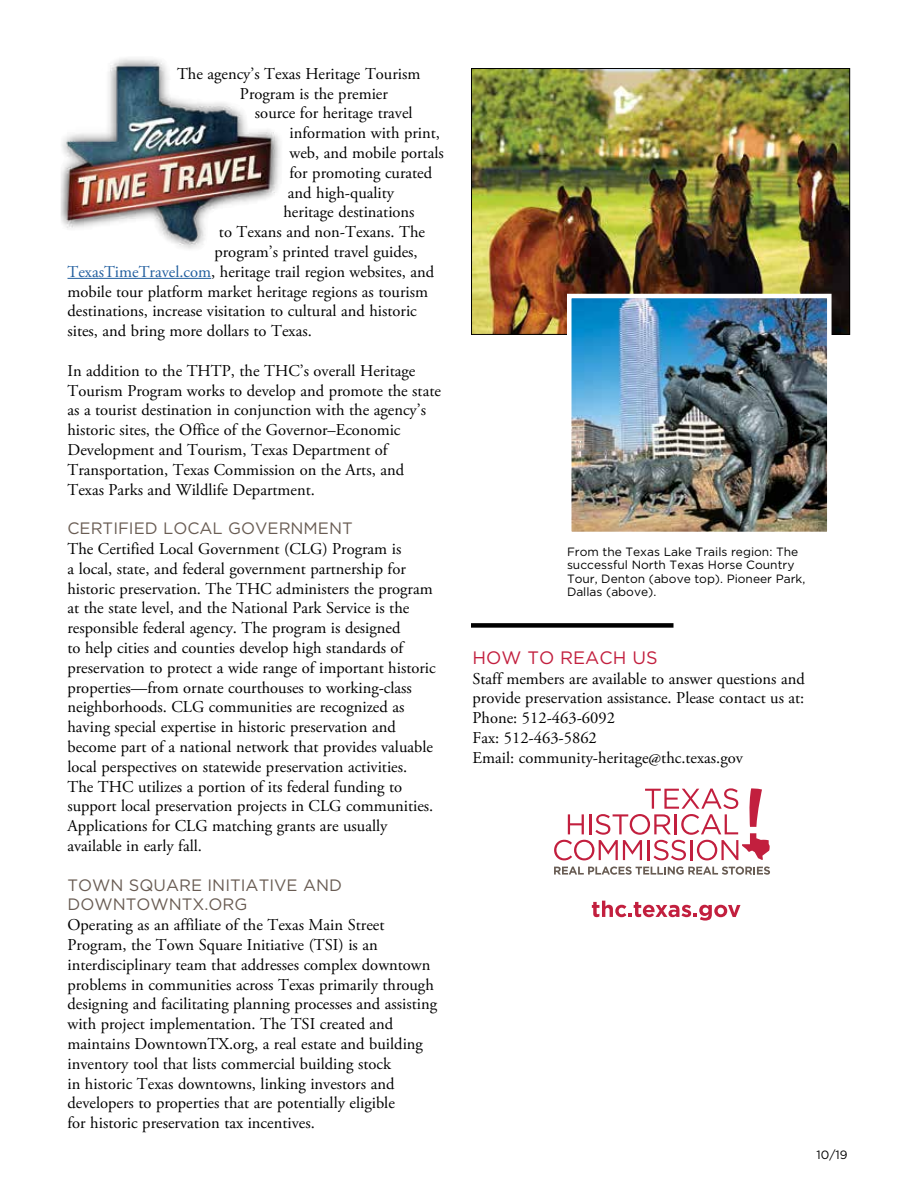
<style>
.page{position:relative;width:918px;height:1188px;background:#fff}
.page>*{position:absolute;margin:0;border:0;box-sizing:border-box;transform-origin:0 0}
.t1{font:18px "Gotham";color:#c21f3e}
.t2{font:16.5px/19.8px "Adobe Garamond Pro";color:#000}
.t3{font:16.5px/19.8px "Gotham";color:#695c53}
.t4{font:12px/13.5px "Gotham";color:#000}
.s1{color:#215e9e}
</style>
<div class="page">
<hr style="left:68px;top:278px;width:143px;height:1px;background:#215e9e">
<img style="left:473px;top:70px;width:375px;height:263px">
<div style="left:471px;top:68px;width:379px;height:267px;border:1px solid #000"></div>
<div style="left:471px;top:623px;width:203px;height:5px;background:#000"></div>
<img style="left:572px;top:299px;width:255px;height:232px">
<div style="left:567px;top:294px;width:265px;height:242px;border:4px solid #fff"></div>
<svg style="left:554px;top:788px;width:216px;height:72px"></svg>
<svg style="left:554px;top:866px;width:216px;height:9px"></svg>
<svg style="left:592px;top:901px;width:148px;height:20px"></svg>
<img style="left:61px;top:58px;width:219px;height:191px">
<p class="t2" style="left:240px;top:64px;width:182px;text-indent:-63px">The agency’s Texas Heritage Tourism<br>Program is the premier</p>
<p class="t2" style="left:255px;top:104px;width:159px">source for heritage travel</p>
<p class="t2" style="left:289px;top:124px;width:152px">information with print,</p>
<p class="t2" style="left:289px;top:143px;width:156px">web, and mobile portals</p>
<p class="t2" style="left:289px;top:163px;width:144px">for promoting curated</p>
<p class="t2" style="left:288px;top:183px;width:108px">and high-quality</p>
<p class="t2" style="left:283px;top:203px;width:133px">heritage destinations</p>
<p class="t2" style="left:219px;top:223px;width:208px">to Texans and non-Texans. The</p>
<p class="t2" style="left:214px;top:242px;width:205px">program’s printed travel guides,</p>
<p class="t2" style="left:67px;top:262px;width:368px"><span class="s1">TexasTimeTravel.com</span>, heritage trail region websites, and</p>
<p class="t2" style="left:67px;top:282px;width:362px">mobile tour platform market heritage regions as tourism</p>
<p class="t2" style="left:67px;top:302px;width:351px">destinations, increase visitation to cultural and historic</p>
<p class="t2" style="left:67px;top:322px;width:246px">sites, and bring more dollars to Texas.</p>
<p class="t2" style="left:67px;top:361px;width:375px">In addition to the THTP, the THC’s overall Heritage Tourism Program works to develop and promote the state as a tourist destination in conjunction with the agency’s historic sites, the Office of the Governor–Economic Development and Tourism, Texas Department of Transportation, Texas Commission on the Arts, and Texas Parks and Wildlife Department.</p>
<p class="t3" style="left:67px;top:518px;width:287px">CERTIFIED LOCAL GOVERNMENT</p>
<p class="t2" style="left:67px;top:539px;width:370px">The Certified Local Government (CLG) Program is<br>a local, state, and federal government partnership for historic preservation. The THC administers the program at the state level, and the National Park Service is the responsible federal agency. The program is designed<br>to help cities and counties develop high standards of preservation to protect a wide range of important historic properties—from ornate courthouses to working-class neighborhoods. CLG communities are recognized as having special expertise in historic preservation and become part of a national network that provides valuable local perspectives on statewide preservation activities.<br>The THC utilizes a portion of its federal funding to support local preservation projects in CLG communities.<br>Applications for CLG matching grants are usually available in early fall.</p>
<p class="t3" style="left:67px;top:874px;width:276px">TOWN SQUARE INITIATIVE AND<br>DOWNTOWNTX.ORG</p>
<p class="t2" style="left:67px;top:916px;width:371px">Operating as an affiliate of the Texas Main Street Program, the Town Square Initiative (TSI) is an interdisciplinary team that addresses complex downtown problems in communities across Texas primarily through designing and facilitating planning processes and assisting with project implementation. The TSI created and maintains DowntownTX.org, a real estate and building inventory tool that lists commercial building stock<br>in historic Texas downtowns, linking investors and developers to properties that are potentially eligible<br>for historic preservation tax incentives.</p>
<p class="t4" style="left:567px;top:545px;width:240px">From the Texas Lake Trails region: The successful North Texas Horse Country Tour, Denton (above top). Pioneer Park, Dallas (above).</p>
<p class="t1" style="left:472px;top:646px;width:187px">HOW TO REACH US</p>
<p class="t2" style="left:472px;top:669px;width:334px">Staff members are available to answer questions and provide preservation assistance. Please contact us at:<br>Phone: 512-463-6092<br>Fax: 512-463-5862<br>Email: community-heritage@thc.texas.gov</p>
<p class="t4" style="left:816px;top:1148px;width:33px">10/19</p>
</div>
